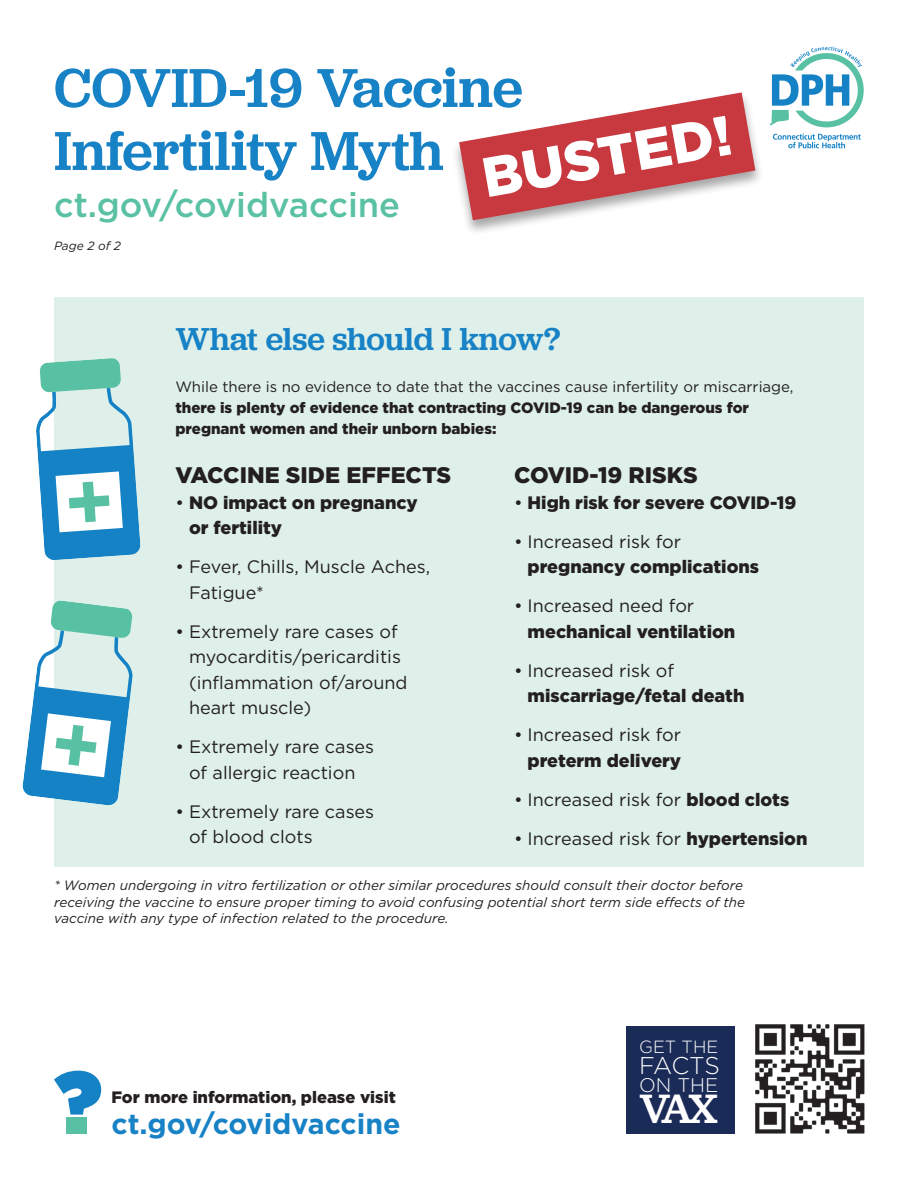
<style>
.page{position:relative;width:918px;height:1188px;background:#fff}
.page>*{position:absolute;margin:0;border:0;box-sizing:border-box;transform-origin:0 0}
.t1{font:500 57px/63px "Jubilat";letter-spacing:-.005em;color:#1782c5}
.t2{font:500 42.6px "Jubilat";color:#fff}
.t3{font:500 34.5px "Gotham";color:#5ac1a3}
.t4{font:500 33px "Jubilat";color:#1782c5}
.t5{font:700 28.5px "Gotham";color:#1782c5}
.t6{font:300 24.15px "Gotham";letter-spacing:-.03em;color:#fff}
.t7{font:900 22.5px "Gotham";color:#231f20}
.t8{font:300 19.65px "Gotham";color:#fff}
.t9{font:18px/25.5px "Gotham";color:#231f20}
.t10{font:900 18px/25.5px "Gotham";color:#231f20}
.t11{font:300 17.7px "Gotham";color:#fff}
.t12{font:900 16.5px "Gotham";color:#231f20}
.t13{font:900 15px/21px "Gotham";color:#231f20}
.t14{font:15px "Gotham";color:#231f20}
.t15{font:italic 13.5px/16.5px "Gotham";color:#231f20}
.t16{font:italic 12px "Gotham";color:#231f20}
.s1{font-weight:400}
.s2{font-weight:900}
</style>
<div class="page">
<svg style="left:773px;top:133px;width:88px;height:15px"></svg>
<svg style="left:770px;top:46px;width:94px;height:81px"></svg>
<div style="left:627px;top:1026px;width:108px;height:108px;background:#1b2b57"></div>
<img style="left:755px;top:1024px;width:110px;height:110px">
<svg style="left:54px;top:1071px;width:47px;height:44px"></svg>
<div style="left:66px;top:1118px;width:21px;height:16px;background:#59c1a3"></div>
<div style="left:54px;top:297px;width:810px;height:569px;background:#def0e9"></div>
<svg style="left:36px;top:358px;width:105px;height:202px"></svg>
<svg style="left:22px;top:600px;width:111px;height:206px"></svg>
<div style="left:451px;top:92px;width:313px;height:144px;background:#231f20;opacity:.4"></div>
<svg style="left:459px;top:92px;width:296px;height:128px"></svg>
<h1 class="t1" style="left:54px;top:55px;width:470px">COVID-19 Vaccine<br>Infertility Myth</h1>
<h3 class="t3" style="left:54px;top:183px;width:348px">ct.gov/covidvaccine</h3>
<p class="t16" style="left:54px;top:238px;width:68px">Page 2 of 2</p>
<h3 class="t4" style="left:176px;top:317px;width:386px">What else should I know?</h3>
<p class="t14" style="left:176px;top:377px;width:620px">While there is no evidence to date that the vaccines cause infertility or miscarriage,</p>
<p class="t13" style="left:176px;top:397px;width:575px">there is plenty of evidence that contracting COVID-19 can be dangerous for pregnant women and their unborn babies:</p>
<p class="t7" style="left:176px;top:460px;width:277px">VACCINE SIDE EFFECTS</p>
<p class="t10" style="left:189px;top:489px;width:230px;text-indent:-14px"><span class="s1">•</span> NO impact on pregnancy or fertility</p>
<p class="t9" style="left:189px;top:554px;width:243px;text-indent:-14px">• Fever, Chills, Muscle Aches,<br>Fatigue*</p>
<p class="t9" style="left:189px;top:618px;width:220px;text-indent:-14px">• Extremely rare cases of myocarditis/pericarditis (inflammation of/around heart muscle)</p>
<p class="t9" style="left:176px;top:734px;width:200px;text-align:center">• Extremely rare cases of allergic reaction</p>
<p class="t9" style="left:189px;top:798px;width:187px;text-indent:-14px">• Extremely rare cases of blood clots</p>
<p class="t7" style="left:514px;top:460px;width:185px">COVID-19 RISKS</p>
<p class="t10" style="left:514px;top:489px;width:284px"><span class="s1">•</span> High risk for severe COVID-19</p>
<p class="t9" style="left:514px;top:528px;width:169px">• Increased risk for</p>
<p class="t10" style="left:528px;top:554px;width:233px">pregnancy complications</p>
<p class="t9" style="left:514px;top:593px;width:182px">• Increased need for</p>
<p class="t10" style="left:528px;top:618px;width:209px">mechanical ventilation</p>
<p class="t9" style="left:514px;top:657px;width:161px">• Increased risk of</p>
<p class="t10" style="left:528px;top:683px;width:218px">miscarriage/fetal death</p>
<p class="t9" style="left:514px;top:722px;width:169px">• Increased risk for</p>
<p class="t10" style="left:528px;top:747px;width:155px">preterm delivery</p>
<p class="t9" style="left:514px;top:786px;width:277px">• Increased risk for <span class="s2">blood clots</span></p>
<p class="t9" style="left:514px;top:825px;width:295px">• Increased risk for <span class="s2">hypertension</span></p>
<p class="t15" style="left:54px;top:877px;width:693px">* Women undergoing in vitro fertilization or other similar procedures should consult their doctor before receiving the vaccine to ensure proper timing to avoid confusing potential short term side effects of the vaccine with any type of infection related to the procedure.</p>
<p class="t12" style="left:111px;top:1086px;width:286px">For more information, please visit</p>
<h3 class="t5" style="left:111px;top:1105px;width:291px">ct.gov/covidvaccine</h3>
<p class="t11" style="left:639px;top:1035px;width:81px">GET THE</p>
<h3 class="t6" style="left:639px;top:1050px;width:82px">FACTS</h3>
<p class="t8" style="left:639px;top:1073px;width:81px">ON THE</p>
<h2 class="t2" style="left:639px;top:1081px;width:80px">VAX</h2>
</div>
